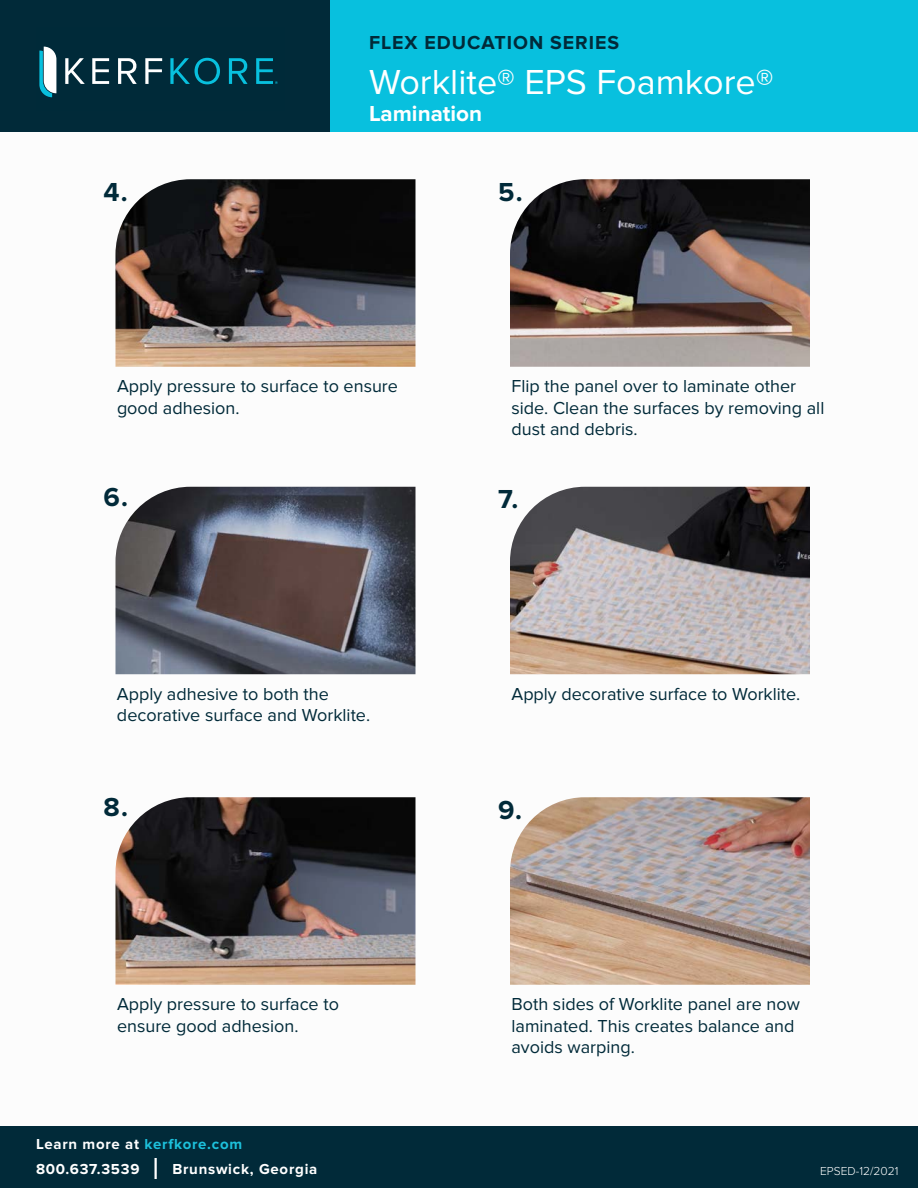
<style>
.page{position:relative;width:918px;height:1188px;background:#fff}
.page>*{position:absolute;margin:0;border:0;box-sizing:border-box;transform-origin:0 0}
.t1{font:36px "Proxima Nova";color:#fff}
.t2{font:700 27px "Proxima Nova";color:#012a39}
.t3{font:700 22.5px "Proxima Nova";color:#fff}
.t4{font:700 19.5px "Proxima Nova";letter-spacing:.05em;color:#012a39}
.Paragraph_Style_1{font:18px/21.6px "Proxima Nova";color:#012a39}
.t5{font:700 15px "Proxima Nova";letter-spacing:.05em;color:#fff}
.t6{font:700 15px "Proxima Nova";letter-spacing:.05em;color:#1dc1dc}
.t7{font:300 12px "Proxima Nova";color:#fff}
.s1{color:#fff}
</style>
<div class="page">
<div style="left:312px;top:0;width:606px;height:132px;background:#08c0de"></div>
<div style="left:0;top:0;width:330px;height:132px;background:#012a39"></div>
<img style="left:510px;top:179px;width:300px;height:188px">
<img style="left:116px;top:487px;width:300px;height:187px">
<img style="left:116px;top:179px;width:300px;height:188px">
<div style="left:0;top:1126px;width:918px;height:62px;background:#012a39"></div>
<hr style="left:154px;top:1158px;width:3px;height:21px;background:#fff">
<svg style="left:65px;top:58px;width:20px;height:26px"></svg>
<svg style="left:92px;top:58px;width:17px;height:26px"></svg>
<svg style="left:118px;top:58px;width:19px;height:26px"></svg>
<svg style="left:145px;top:58px;width:17px;height:26px"></svg>
<svg style="left:170px;top:58px;width:50px;height:26px"></svg>
<svg style="left:229px;top:58px;width:19px;height:26px"></svg>
<svg style="left:39px;top:47px;width:17px;height:50px"></svg>
<svg style="left:256px;top:58px;width:22px;height:26px"></svg>
<img style="left:510px;top:487px;width:300px;height:187px">
<img style="left:116px;top:797px;width:300px;height:188px">
<img style="left:510px;top:797px;width:300px;height:188px">
<p class="t4" style="left:369px;top:32px;width:252px">FLEX EDUCATION SERIES</p>
<p class="t1" style="left:369px;top:61px;width:406px">Worklite® EPS Foamkore®</p>
<p class="t3" style="left:369px;top:100px;width:115px">Lamination</p>
<p class="t2" style="left:104px;top:176px;width:26px">4.</p>
<p class="t2" style="left:498px;top:176px;width:26px">5.</p>
<p class="Paragraph_Style_1" style="left:117px;top:376px;width:283px">Apply pressure to surface to ensure good adhesion.</p>
<p class="Paragraph_Style_1" style="left:512px;top:376px;width:314px">Flip the panel over to laminate other side. Clean the surfaces by removing all dust and debris.</p>
<p class="t2" style="left:104px;top:481px;width:26px">6.</p>
<p class="t2" style="left:498px;top:484px;width:22px">7.</p>
<p class="Paragraph_Style_1" style="left:117px;top:683px;width:255px">Apply adhesive to both the decorative surface and Worklite.</p>
<p class="Paragraph_Style_1" style="left:512px;top:683px;width:290px">Apply decorative surface to Worklite.</p>
<p class="t2" style="left:104px;top:792px;width:26px">8.</p>
<p class="t2" style="left:498px;top:794px;width:26px">9.</p>
<p class="Paragraph_Style_1" style="left:117px;top:994px;width:224px">Apply pressure to surface to ensure good adhesion.</p>
<p class="Paragraph_Style_1" style="left:512px;top:994px;width:290px">Both sides of Worklite panel are now laminated. This creates balance and avoids warping.</p>
<p class="t6" style="left:36px;top:1135px;width:208px"><span class="s1">Learn more at</span> kerfkore.com</p>
<p class="t5" style="left:36px;top:1161px;width:105px">800.637.3539</p>
<p class="t5" style="left:172px;top:1161px;width:146px">Brunswick, Georgia</p>
<p class="t7" style="left:820px;top:1165px;width:80px">EPSED-12/2021</p>
</div>
